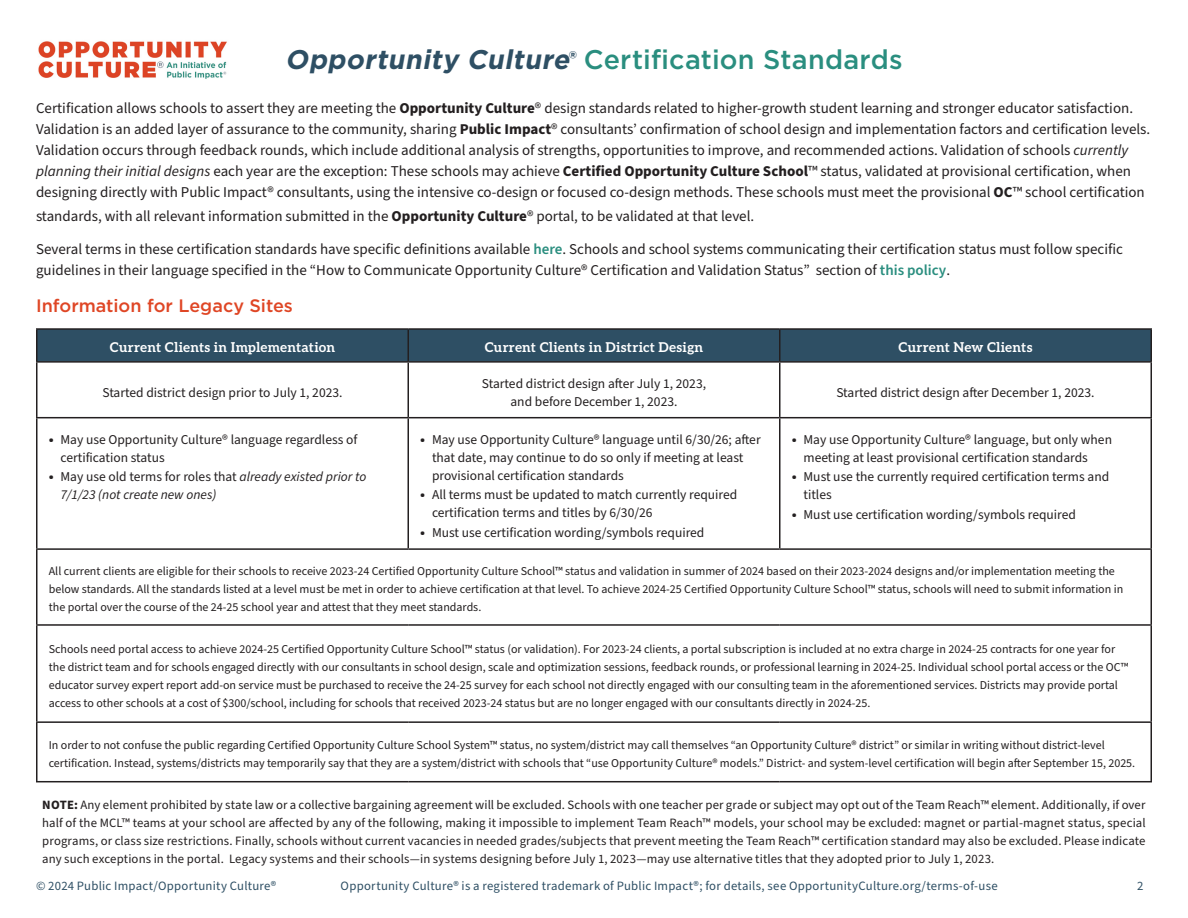
<style>
.page{position:relative;width:1188px;height:918px;background:#fff}
.page>*{position:absolute;margin:0;border:0;box-sizing:border-box;transform-origin:0 0}
._1_head{font:500 27px "Gotham";letter-spacing:.01em;color:#2a8e7f}
.text_justified{font:500 18px "Gotham";color:#df4625}
.t1{font:15px/21px "Source Sans Pro";color:#231f20}
.Session_Titles{font:13.5px/18px "Source Sans Pro";color:#231f20}
._1_head-2{font:700 13.5px "Aleo";letter-spacing:.02em;color:#fff}
.Session_Titles-2{font:italic 13.5px/18px "Source Sans Pro";color:#231f20}
.text_justified-2{font:12.75px/18px "Source Sans Pro";letter-spacing:.01em;color:#231f20;text-align:justify}
.text_justified-3{font:12.75px "Source Sans Pro";letter-spacing:.02em;color:#2e4f64}
.Session_Titles-3{font:12px/18px "Source Sans Pro";color:#231f20}
.s1{font-weight:700;font-style:italic;color:#2e4f64}
.s2{font-weight:700;font-size:21px;color:#2e4f64}
.s3{font-weight:700}
.s4{font-style:italic}
.s5{font-weight:600;color:#2a8e7f}
.s6{font-family:"Adelle"}
.s7{font-family:"Adelle";font-style:normal}
.s8{font-style:normal}
</style>
<div class="page">
<img style="left:38px;top:41px;width:189px;height:38px">
<div style="left:38px;top:330px;width:1112px;height:31px;background:#2e4f64"></div>
<svg style="left:38px;top:363px;width:1112px;height:185px"></svg>
<hr style="left:36px;top:328px;width:372px;height:2px;background:#231f20">
<hr style="left:36px;top:330px;width:2px;height:31px;background:#231f20">
<hr style="left:408px;top:328px;width:372px;height:2px;background:#231f20">
<hr style="left:408px;top:330px;width:1px;height:31px;background:#231f20">
<hr style="left:780px;top:328px;width:372px;height:2px;background:#231f20">
<hr style="left:779px;top:330px;width:2px;height:31px;background:#231f20">
<hr style="left:1150px;top:330px;width:2px;height:31px;background:#231f20">
<hr style="left:36px;top:361px;width:372px;height:2px;background:#231f20">
<hr style="left:36px;top:363px;width:2px;height:54px;background:#231f20">
<hr style="left:408px;top:361px;width:372px;height:2px;background:#231f20">
<hr style="left:408px;top:363px;width:1px;height:54px;background:#231f20">
<hr style="left:780px;top:361px;width:372px;height:2px;background:#231f20">
<hr style="left:779px;top:363px;width:2px;height:54px;background:#231f20">
<hr style="left:1150px;top:363px;width:2px;height:54px;background:#231f20">
<hr style="left:36px;top:417px;width:372px;height:1px;background:#231f20">
<hr style="left:36px;top:418px;width:2px;height:130px;background:#231f20">
<hr style="left:408px;top:417px;width:372px;height:1px;background:#231f20">
<hr style="left:408px;top:418px;width:1px;height:130px;background:#231f20">
<hr style="left:780px;top:417px;width:372px;height:1px;background:#231f20">
<hr style="left:779px;top:418px;width:2px;height:130px;background:#231f20">
<hr style="left:1150px;top:418px;width:2px;height:130px;background:#231f20">
<hr style="left:36px;top:548px;width:372px;height:2px;background:#231f20">
<hr style="left:36px;top:550px;width:2px;height:74px;background:#231f20">
<hr style="left:408px;top:548px;width:372px;height:2px;background:#231f20">
<hr style="left:780px;top:548px;width:372px;height:2px;background:#231f20">
<hr style="left:1150px;top:550px;width:2px;height:74px;background:#231f20">
<hr style="left:36px;top:624px;width:372px;height:2px;background:#231f20">
<hr style="left:36px;top:626px;width:2px;height:95px;background:#231f20">
<hr style="left:408px;top:624px;width:372px;height:2px;background:#231f20">
<hr style="left:780px;top:624px;width:372px;height:2px;background:#231f20">
<hr style="left:1150px;top:626px;width:2px;height:95px;background:#231f20">
<hr style="left:36px;top:721px;width:372px;height:2px;background:#231f20">
<hr style="left:36px;top:723px;width:2px;height:58px;background:#231f20">
<hr style="left:408px;top:721px;width:372px;height:2px;background:#231f20">
<hr style="left:780px;top:721px;width:372px;height:2px;background:#231f20">
<hr style="left:1150px;top:723px;width:2px;height:58px;background:#231f20">
<hr style="left:36px;top:781px;width:372px;height:1px;background:#231f20">
<hr style="left:408px;top:781px;width:372px;height:1px;background:#231f20">
<hr style="left:780px;top:781px;width:372px;height:1px;background:#231f20">
<p class="_1_head" style="left:285px;top:42px;width:619px"><span class="s1">Opportunity Culture</span><span class="s2">®</span> Certification Standards</p>
<p class="t1" style="left:36px;top:98px;width:1116px">Certification allows schools to assert they are meeting the <span class="s3">Opportunity Culture</span>® design standards related to higher-growth student learning and stronger educator satisfaction.<br>Validation is an added layer of assurance to the community, sharing <span class="s3">Public Impact</span>® consultants’ confirmation of school design and implementation factors and certification levels.<br>Validation occurs through feedback rounds, which include additional analysis of strengths, opportunities to improve, and recommended actions. Validation of schools <span class="s4">currently planning their initial designs</span> each year are the exception: These schools may achieve <span class="s3">Certified Opportunity Culture School</span>™ status, validated at provisional certification, when designing directly with Public Impact® consultants, using the intensive co-design or focused co-design methods. These schools must meet the provisional <span class="s3">OC</span>™ school certification</p>
<p class="t1" style="left:36px;top:206px;width:720px">standards, with all relevant information submitted in the <span class="s3">Opportunity Culture</span>® portal, to be validated at that level.</p>
<p class="t1" style="left:36px;top:239px;width:1089px">Several terms in these certification standards have specific definitions available <span class="s5">here</span>. Schools and school systems communicating their certification status must follow specific guidelines in their language specified in the “How to Communicate Opportunity Culture® Certification and Validation Status” section of <span class="s5">this policy</span>.</p>
<p class="text_justified" style="left:36px;top:294px;width:258px">Information for Legacy Sites</p>
<p class="_1_head-2" style="left:110px;top:336px;width:227px">Current Clients in Implementation</p>
<p class="_1_head-2" style="left:485px;top:336px;width:220px">Current Clients in District Design</p>
<p class="_1_head-2" style="left:898px;top:336px;width:136px">Current New Clients</p>
<p class="Session_Titles" style="left:102px;top:384px;width:242px">Started district design prior to July 1, 2023.</p>
<p class="Session_Titles" style="left:482px;top:375px;width:226px;text-align:center">Started district design after July 1, 2023, and before December 1, 2023.</p>
<p class="Session_Titles" style="left:836px;top:384px;width:260px">Started district design after December 1, 2023.</p>
<p class="Session_Titles" style="left:61px;top:430px;width:298px;text-indent:-12px"><span class="s6">•</span> May use Opportunity Culture® language regardless of certification status</p>
<p class="Session_Titles-2" style="left:61px;top:468px;width:307px;text-indent:-12px"><span class="s7">•</span> <span class="s8">May use old terms for roles that</span> already existed prior to<br>7/1/23 (not create new ones)</p>
<p class="Session_Titles" style="left:432px;top:430px;width:330px;text-indent:-12px"><span class="s6">•</span> May use Opportunity Culture® language until 6/30/26; after that date, may continue to do so only if meeting at least provisional certification standards</p>
<p class="Session_Titles" style="left:432px;top:486px;width:307px;text-indent:-12px"><span class="s6">•</span> All terms must be updated to match currently required certification terms and titles by 6/30/26</p>
<p class="Session_Titles" style="left:420px;top:523px;width:286px"><span class="s6">•</span> Must use certification wording/symbols required</p>
<p class="Session_Titles" style="left:804px;top:430px;width:310px;text-indent:-12px"><span class="s6">•</span> May use Opportunity Culture® language, but only when meeting at least provisional certification standards</p>
<p class="Session_Titles" style="left:804px;top:468px;width:307px;text-indent:-12px"><span class="s6">•</span> Must use the currently required certification terms and titles</p>
<p class="Session_Titles" style="left:792px;top:505px;width:286px"><span class="s6">•</span> Must use certification wording/symbols required</p>
<p class="Session_Titles-3" style="left:49px;top:563px;width:1076px">All current clients are eligible for their schools to receive 2023-24 Certified Opportunity Culture School™ status and validation in summer of 2024 based on their 2023-2024 designs and/or implementation meeting the below standards. All the standards listed at a level must be met in order to achieve certification at that level. To achieve 2024-25 Certified Opportunity Culture School™ status, schools will need to submit information in the portal over the course of the 24-25 school year and attest that they meet standards.</p>
<p class="Session_Titles-3" style="left:49px;top:640px;width:1081px">Schools need portal access to achieve 2024-25 Certified Opportunity Culture School™ status (or validation). For 2023-24 clients, a portal subscription is included at no extra charge in 2024-25 contracts for one year for the district team and for schools engaged directly with our consultants in school design, scale and optimization sessions, feedback rounds, or professional learning in 2024-25. Individual school portal access or the OC™ educator survey expert report add-on service must be purchased to receive the 24-25 survey for each school not directly engaged with our consulting team in the aforementioned services. Districts may provide portal access to other schools at a cost of $300/school, including for schools that received 2023-24 status but are no longer engaged with our consultants directly in 2024-25.</p>
<p class="Session_Titles-3" style="left:49px;top:736px;width:1088px">In order to not confuse the public regarding Certified Opportunity Culture School System™ status, no system/district may call themselves “an Opportunity Culture® district” or similar in writing without district-level certification. Instead, systems/districts may temporarily say that they are a system/district with schools that “use Opportunity Culture® models.” District- and system-level certification will begin after September 15, 2025.</p>
<p class="text_justified-2" style="left:42px;top:796px;width:1105px"><span class="s3">NOTE:</span> Any element prohibited by state law or a collective bargaining agreement will be excluded. Schools with one teacher per grade or subject may opt out of the Team Reach™ element. Additionally, if over half of the MCL™ teams at your school are affected by any of the following, making it impossible to implement Team Reach™ models, your school may be excluded: magnet or partial-magnet status, special programs, or class size restrictions. Finally, schools without current vacancies in needed grades/subjects that prevent meeting the Team Reach™ certification standard may also be excluded. Please indicate any such exceptions in the portal. Legacy systems and their schools—in systems designing before July 1, 2023—may use alternative titles that they adopted prior to July 1, 2023.</p>
<p class="text_justified-3" style="left:36px;top:877px;width:242px">© 2024 Public Impact/Opportunity Culture®</p>
<p class="text_justified-3" style="left:341px;top:877px;width:659px">Opportunity Culture® is a registered trademark of Public Impact®; for details, see OpportunityCulture.org/terms-of-use</p>
<p class="text_justified-3" style="left:1137px;top:877px;width:8px">2</p>
</div>
